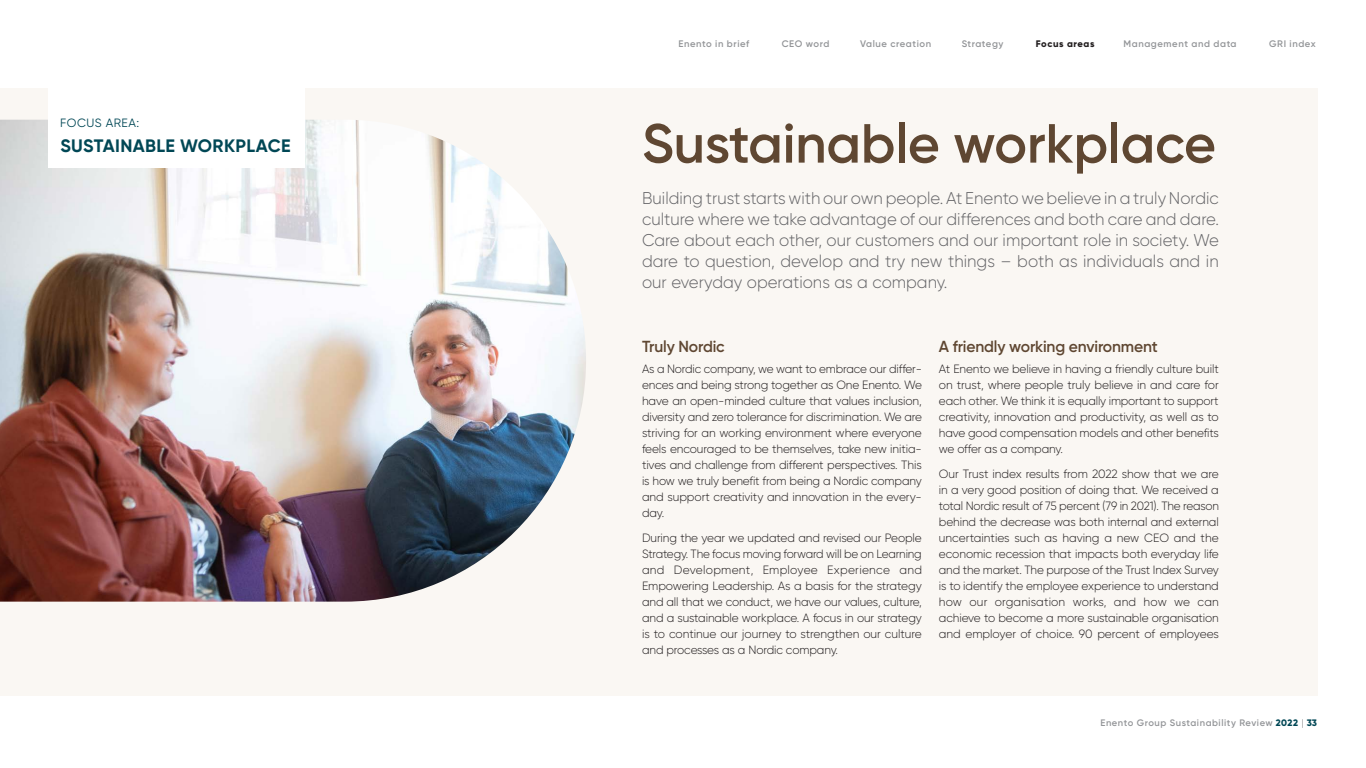
<style>
.page{position:relative;width:1366px;height:768px;background:#fff}
.page>*{position:absolute;margin:0;border:0;box-sizing:border-box;transform-origin:0 0}
.t1{font:600 55px "Gilroy";letter-spacing:-.005em;color:#5f4732}
.Liiketoiminta_box_bi{font:700 18px "Gilroy";letter-spacing:.02em;color:#004755}
.Ingressi{font:300 17px/21px "Gilroy";color:#636366;text-align:justify}
.t2{font:600 16px "Gilroy";letter-spacing:-.01em;color:#5f4732}
.Leipäteksti_12pt{font:300 12px/16px "Gilroy";letter-spacing:-.01em;color:#231f20;text-align:justify}
.Liiketoiminta_box{font:12px "Gilroy";letter-spacing:.04em;color:#004755}
.t3{font:600 9.5px "Gilroy";letter-spacing:.06em;color:#939598}
.t4{font:800 9.5px "Gilroy";letter-spacing:.055em;color:#231f20}
.t5{font:600 9.4px "Gilroy";letter-spacing:.06em;color:#939598}
.s1{font-weight:800;color:#004755}
.s2{font-weight:300;color:#636366}
</style>
<div class="page">
<div style="left:0;top:88px;width:1318px;height:608px;background:#faf7f3"></div>
<img style="left:0;top:120px;width:586px;height:482px">
<div style="left:48px;top:0;width:257px;height:168px;background:#fff"></div>
<p class="Liiketoiminta_box" style="left:60px;top:116px;width:80px">FOCUS AREA:</p>
<p class="Liiketoiminta_box_bi" style="left:60px;top:134px;width:232px">SUSTAINABLE WORKPLACE</p>
<p class="t3" style="left:678px;top:38px;width:72px">Enento in brief</p>
<p class="t3" style="left:782px;top:38px;width:49px">CEO word</p>
<p class="t3" style="left:860px;top:38px;width:72px">Value creation</p>
<p class="t3" style="left:962px;top:38px;width:43px">Strategy</p>
<p class="t4" style="left:1036px;top:38px;width:60px">Focus areas</p>
<p class="t3" style="left:1124px;top:38px;width:115px">Management and data</p>
<p class="t3" style="left:1269px;top:38px;width:48px">GRI index</p>
<h2 class="t1" style="left:642px;top:109px;width:576px">Sustainable workplace</h2>
<p class="Ingressi" style="left:642px;top:188px;width:578px">Building trust starts with our own people. At Enento we believe in a truly Nordic culture where we take advantage of our differences and both care and dare.<br>Care about each other, our customers and our important role in society. We dare to question, develop and try new things – both as individuals and in our everyday operations as a company.</p>
<h4 class="t2" style="left:642px;top:336px;width:84px">Truly Nordic</h4>
<p class="Leipäteksti_12pt" style="left:642px;top:361px;width:281px">As a Nordic company, we want to embrace our differ&shy;ences and being strong together as One Enento. We have an open-minded culture that values inclusion, diversity and zero tolerance for discrimination. We are striving for an working environment where everyone feels encouraged to be themselves, take new initia&shy;tives and challenge from different perspectives. This is how we truly benefit from being a Nordic company and support creativity and innovation in the every&shy;day.</p>
<p class="Leipäteksti_12pt" style="left:642px;top:530px;width:281px">During the year we updated and revised our People Strategy. The focus moving forward will be on Learning and Development, Employee Experience and Empowering Leadership. As a basis for the strategy and all that we conduct, we have our values, culture, and a sustainable workplace. A focus in our strategy is to continue our journey to strengthen our culture and processes as a Nordic company.</p>
<h4 class="t2" style="left:939px;top:336px;width:221px">A friendly working environment</h4>
<p class="Leipäteksti_12pt" style="left:939px;top:361px;width:281px">At Enento we believe in having a friendly culture built on trust, where people truly believe in and care for each other. We think it is equally important to support creativity, innovation and productivity, as well as to have good compensation models and other benefits we offer as a company.</p>
<p class="Leipäteksti_12pt" style="left:939px;top:466px;width:282px">Our Trust index results from 2022 show that we are in a very good position of doing that. We received a total Nordic result of 75 percent (79 in 2021). The reason behind the decrease was both internal and external uncertainties such as having a new CEO and the economic recession that impacts both everyday life and the market. The purpose of the Trust Index Survey is to identify the employee experience to understand how our organisation works, and how we can achieve to become a more sustainable organisation and employer of choice. 90 percent of employees</p>
<p class="t5" style="left:1100px;top:717px;width:218px">Enento Group Sustainability Review <span class="s1">2022</span> <span class="s2">|</span> <span class="s1">33</span></p>
</div>
